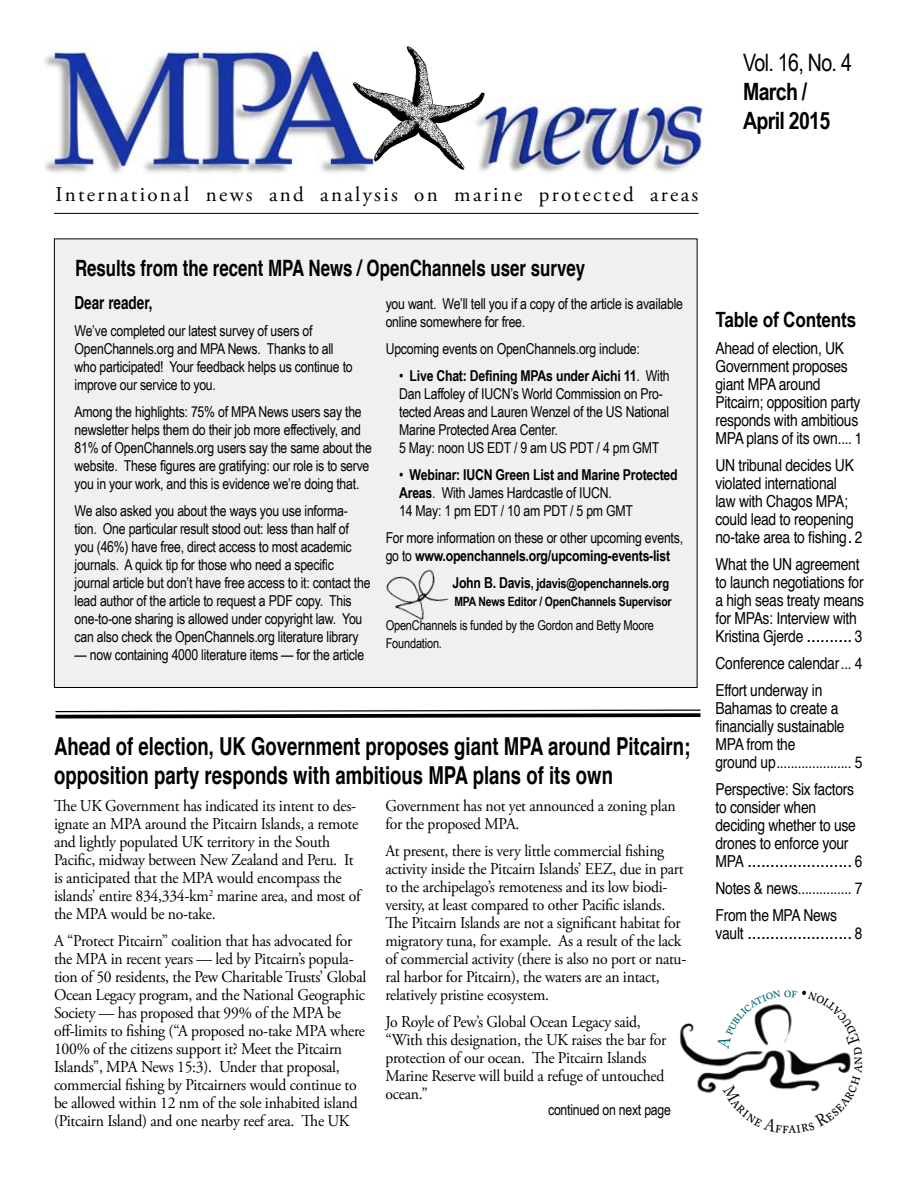
<style>
.page{position:relative;width:918px;height:1188px;background:#fff}
.page>*{position:absolute;margin:0;border:0;box-sizing:border-box;transform-origin:0 0}
.t1{font:700 24.75px/28.5px "Helvetica";color:#000;scale:.75 1}
.t2{font:24px "Arial Narrow";letter-spacing:-.03em;color:#000}
.t3{font:700 23.85px/28.7px "Arial Narrow";letter-spacing:-.03em;color:#000}
.t4{font:700 22.5px "Helvetica";color:#000;scale:.75 1}
.t5{font:21px "Helvetica";color:#000;scale:.84 1}
.t6{font:21px "Adobe Garamond Pro";letter-spacing:.11em;color:#000}
.t7{font:700 21px "Arial Narrow";letter-spacing:-.01em;color:#000}
.t8{font:700 18px "Helvetica";color:#000;scale:.75 1}
.t9{font:16.5px/18px "Adobe Garamond Pro";letter-spacing:-.02em;color:#000;scale:.95 1}
.t10{font:16.5px/18px "Helvetica";letter-spacing:-.02em;color:#000;scale:.84 1}
.t11{font:15px/18px "Arial Narrow";letter-spacing:-.015em;color:#000}
.t12{font:13.5px/18px "Arial Narrow";letter-spacing:-.015em;color:#000}
.t13{font:700 13.5px "Arial Narrow";letter-spacing:-.015em;color:#000}
.t14{font:700 12.75px "Arial Narrow";letter-spacing:-.015em;color:#000}
.s1{font-weight:700}
.s2{font-size:15px}
.s3{font-size:21px}
.s4{font-size:16.5px}
</style>
<div class="page">
<div style="left:54px;top:239px;width:643px;height:448px;background:#f0f0f0"></div>
<img style="left:486px;top:104px;width:218px;height:69px">
<hr style="left:54px;top:213px;width:645px;height:1px;background:#000">
<img style="left:680px;top:1022px;width:37px;height:71px">
<img style="left:44px;top:44px;width:309px;height:129px">
<img style="left:353px;top:46px;width:133px;height:127px">
<svg style="left:55px;top:709px;width:646px;height:10px"></svg>
<img style="left:386px;top:569px;width:63px;height:51px">
<svg style="left:717px;top:1004px;width:134px;height:88px"></svg>
<p class="t6" style="left:56px;top:182px;width:644px">International news and analysis on marine protected areas</p>
<h2 class="t2" style="left:743px;top:45px;width:110px">Vol. 16, No. 4</h2>
<h3 class="t3" style="left:743px;top:76px;width:89px">March /<br>April 2015</h3>
<h3 class="t4" style="left:75px;top:250px;width:682px">Results from the recent MPA News / OpenChannels user survey</h3>
<p class="t8" style="left:75px;top:288px;width:106px">Dear reader,</p>
<p class="t11" style="left:75px;top:321px;width:280px">We’ve completed our latest survey of users of OpenChannels.org and MPA News. Thanks to all who participated! Your feedback helps us continue to improve our service to you.</p>
<p class="t11" style="left:75px;top:402px;width:299px">Among the highlights: 75% of MPA News users say the newsletter helps them do their job more effectively, and 81% of OpenChannels.org users say the same about the website. These figures are gratifying: our role is to serve you in your work, and this is evidence we’re doing that.</p>
<p class="t11" style="left:75px;top:501px;width:298px">We also asked you about the ways you use informa&shy;tion. One particular result stood out: less than half of you (46%) have free, direct access to most academic journals. A quick tip for those who need a specific journal article but don’t have free access to it: contact the lead author of the article to request a PDF copy. This one-to-one sharing is allowed under copyright law. You can also check the OpenChannels.org literature library</p>
<p class="t11" style="left:75px;top:645px;width:291px">— now containing 4000 literature items — for the article</p>
<p class="t11" style="left:386px;top:295px;width:299px">you want. We’ll tell you if a copy of the article is available online somewhere for free.</p>
<p class="t11" style="left:386px;top:340px;width:256px">Upcoming events on OpenChannels.org include:</p>
<p class="t11" style="left:399px;top:367px;width:272px">• <span class="s1">Live Chat: Defining MPAs under Aichi 11</span>. With Dan Laffoley of IUCN’s World Commission on Pro&shy;tected Areas and Lauren Wenzel of the US National Marine Protected Area Center.<br>5 May: noon US EDT / 9 am US PDT / 4 pm GMT</p>
<p class="t11" style="left:399px;top:466px;width:280px">• <span class="s1">Webinar: IUCN Green List and Marine Protected<br>Areas</span>. With James Hardcastle of IUCN.<br>14 May: 1 pm EDT / 10 am PDT / 5 pm GMT</p>
<p class="t11" style="left:386px;top:529px;width:299px">For more information on these or other upcoming events, go to <span class="s1">www.openchannels.org/upcoming-events-list</span></p>
<p class="t13" style="left:452px;top:573px;width:218px"><span class="s2">John B. Davis</span>, jdavis@openchannels.org</p>
<p class="t14" style="left:454px;top:592px;width:219px">MPA News Editor / OpenChannels Supervisor</p>
<p class="t12" style="left:386px;top:616px;width:270px">OpenChannels is funded by the Gordon and Betty Moore<br>Foundation.</p>
<h1 class="t1" style="left:54px;top:732px;width:850px">Ahead of election, UK Government proposes giant MPA around Pitcairn; opposition party responds with ambitious MPA plans of its own</h1>
<p class="t9" style="left:54px;top:798px;width:324px">The UK Government has indicated its intent to des&shy;ignate an MPA around the Pitcairn Islands, a remote and lightly populated UK territory in the South Pacific, midway between New Zealand and Peru. It is anticipated that the MPA would encompass the islands’ entire 834,334-km<sup>2</sup> marine area, and most of the MPA would be no-take.</p>
<p class="t9" style="left:54px;top:933px;width:330px">A “Protect Pitcairn” coalition that has advocated for the MPA in recent years — led by Pitcairn’s popula&shy;tion of 50 residents, the Pew Charitable Trusts’ Global Ocean Legacy program, and the National Geographic Society — has proposed that 99% of the MPA be off-limits to fishing (“A proposed no-take MPA where 100% of the citizens support it? Meet the Pitcairn Islands”, MPA News 15:3). Under that proposal, commercial fishing by Pitcairners would continue to be allowed within 12 nm of the sole inhabited island (Pitcairn Island) and one nearby reef area. The UK</p>
<p class="t9" style="left:385px;top:798px;width:307px">Government has not yet announced a zoning plan for the proposed MPA.</p>
<p class="t9" style="left:385px;top:843px;width:318px">At present, there is very little commercial fishing activity inside the Pitcairn Islands’ EEZ, due in part to the archipelago’s remoteness and its low biodi&shy;versity, at least compared to other Pacific islands.<br>The Pitcairn Islands are not a significant habitat for migratory tuna, for example. As a result of the lack of commercial activity (there is also no port or natu&shy;ral harbor for Pitcairn), the waters are an intact, relatively pristine ecosystem.</p>
<p class="t9" style="left:385px;top:1014px;width:297px">Jo Royle of Pew’s Global Ocean Legacy said, “With this designation, the UK raises the bar for protection of our ocean. The Pitcairn Islands Marine Reserve will build a refuge of untouched ocean.”</p>
<p class="t11" style="left:548px;top:1100px;width:124px">continued on next page</p>
<p class="t7" style="left:716px;top:303px;width:142px">Table of Contents</p>
<p class="t10" style="left:716px;top:339px;width:176px">Ahead of election, UK<br>Government proposes giant MPA around<br>Pitcairn; opposition party responds with ambitious<br>MPA plans of its own.... 1</p>
<p class="t10" style="left:716px;top:456px;width:176px">UN tribunal decides UK violated international<br>law with Chagos MPA; could lead to reopening no-take area to fishing<span class="s3">.</span> 2</p>
<p class="t10" style="left:716px;top:555px;width:178px">What the UN agreement to launch negotiations for a high seas treaty means for MPAs: Interview with<br>Kristina Gjerde <span class="s3">..........</span> 3</p>
<p class="t10" style="left:715px;top:650px;width:176px;line-height:27px">Conference calendar... 4<br>Effort underway in</p>
<p class="t10" style="left:715px;top:699px;width:176px">Bahamas to create a financially sustainable<br>MPA from the<br>ground up..................... 5</p>
<p class="t10" style="left:715px;top:780px;width:169px">Perspective: Six factors to consider when deciding whether to use drones to enforce your</p>
<p class="t5" style="left:715px;top:843px;width:177px"><span class="s4">MPA</span> ....................... <span class="s4">6</span></p>
<p class="t10" style="left:715px;top:875px;width:176px;line-height:27px">Notes &amp; news............... 7<br>From the MPA News</p>
<p class="t5" style="left:715px;top:915px;width:176px"><span class="s4">vault</span> ....................... <span class="s4">8</span></p>
</div>
